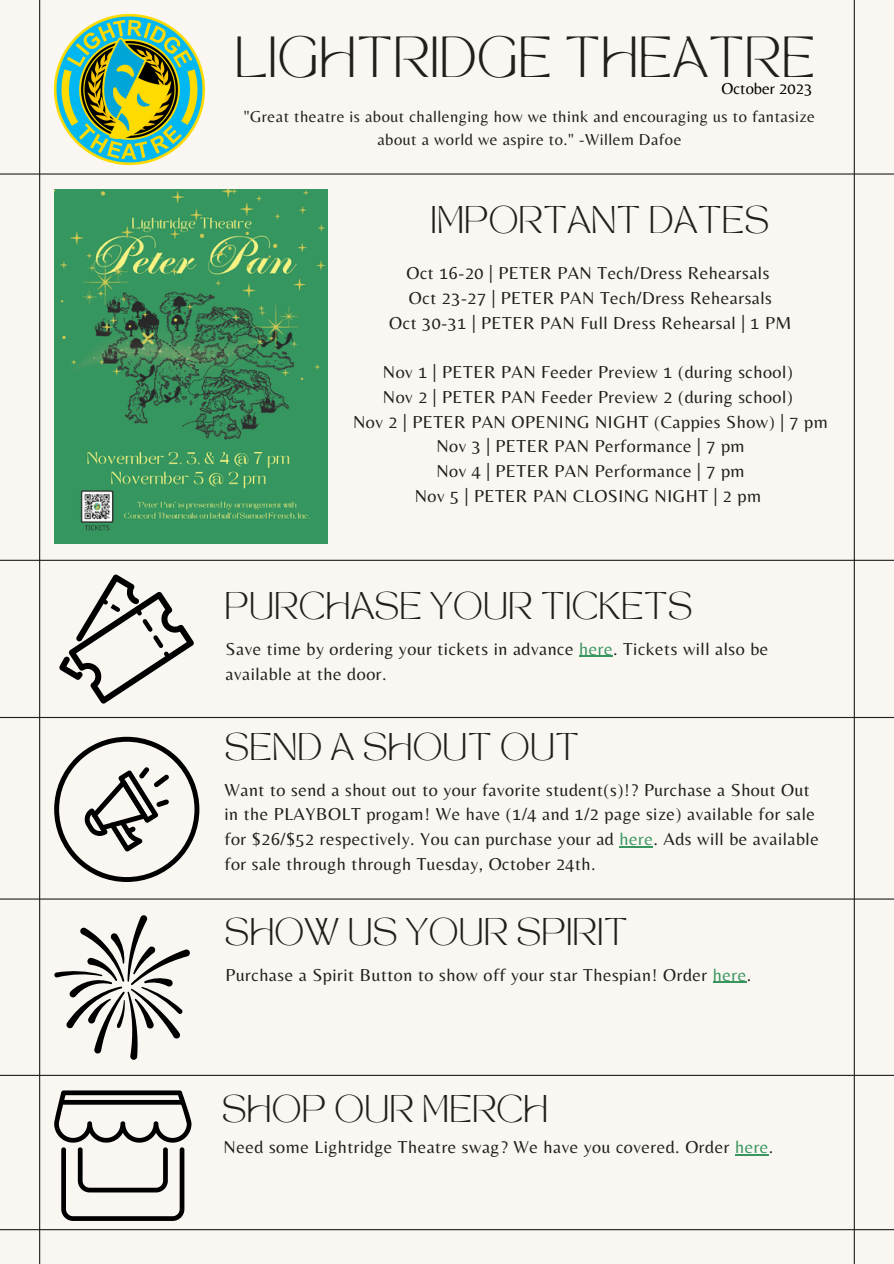
<style>
.page{position:relative;width:894px;height:1264px;background:#fff}
.page>*{position:absolute;margin:0;border:0;box-sizing:border-box;transform-origin:0 0}
.t1{font:40.5px "TAN MONCHERI Regular";letter-spacing:.005em;color:#211f1c}
.t2{font:27px "TAN MONCHERI Regular";letter-spacing:.005em;color:#211f1c}
.t3{font:18px/24.8px "Belleza";letter-spacing:.03em;color:#211f1c}
.t4{font:16.5px/22.5px "Belleza";letter-spacing:.03em;color:#211f1c;text-align:center}
.t5{font:16.5px "Belleza";color:#000}
.s1{color:#37955e}
</style>
<div class="page">
<div style="left:0;top:0;width:893px;height:1263px;background:#faf7f2"></div>
<hr style="left:0;top:173px;width:893px;height:2px;background:#211f1c">
<hr style="left:39px;top:0;width:1px;height:1263px;background:#211f1c">
<hr style="left:853px;top:0;width:1px;height:1263px;background:#211f1c">
<img style="left:45px;top:13px;width:170px;height:161px">
<hr style="left:0;top:559px;width:893px;height:2px;background:#211f1c">
<hr style="left:0;top:1228px;width:893px;height:2px;background:#211f1c">
<img style="left:54px;top:189px;width:273px;height:355px">
<svg style="left:54px;top:736px;width:145px;height:146px"></svg>
<hr style="left:619px;top:846px;width:34px;height:1px;background:#37955e">
<hr style="left:712px;top:981px;width:34px;height:1px;background:#37955e">
<svg style="left:54px;top:915px;width:136px;height:144px"></svg>
<hr style="left:0;top:717px;width:893px;height:1px;background:#211f1c">
<hr style="left:0;top:898px;width:893px;height:1px;background:#211f1c">
<svg style="left:54px;top:1090px;width:137px;height:130px"></svg>
<hr style="left:734px;top:1154px;width:34px;height:1px;background:#37955e">
<hr style="left:0;top:1074px;width:893px;height:1px;background:#211f1c">
<svg style="left:59px;top:574px;width:135px;height:129px"></svg>
<hr style="left:579px;top:656px;width:34px;height:1px;background:#37955e">
<p class="t1" style="left:234px;top:36px;width:582px">LIGHTRIDGE THEATRE</p>
<p class="t4" style="left:244px;top:105px;width:572px">"Great theatre is about challenging how we think and encouraging us to fantasize about a world we aspire to." -Willem Dafoe</p>
<p class="t5" style="left:721px;top:79px;width:92px">October 2023</p>
<p class="t2" style="left:430px;top:206px;width:340px">IMPORTANT DATES</p>
<p class="t3" style="left:406px;top:260px;width:364px">Oct 16-20 | PETER PAN Tech/Dress Rehearsals</p>
<p class="t3" style="left:409px;top:285px;width:364px">Oct 23-27 | PETER PAN Tech/Dress Rehearsals</p>
<p class="t3" style="left:389px;top:310px;width:403px">Oct 30-31 | PETER PAN Full Dress Rehearsal | 1 PM</p>
<p class="t3" style="left:383px;top:359px;width:411px">Nov 1 | PETER PAN Feeder Preview 1 (during school)</p>
<p class="t3" style="left:383px;top:384px;width:411px">Nov 2 | PETER PAN Feeder Preview 2 (during school)</p>
<p class="t3" style="left:353px;top:409px;width:476px">Nov 2 | PETER PAN OPENING NIGHT (Cappies Show) | 7 pm</p>
<p class="t3" style="left:436px;top:433px;width:309px">Nov 3 | PETER PAN Performance | 7 pm</p>
<p class="t3" style="left:436px;top:458px;width:309px">Nov 4 | PETER PAN Performance | 7 pm</p>
<p class="t3" style="left:414px;top:483px;width:347px">Nov 5 | PETER PAN CLOSING NIGHT | 2 pm</p>
<p class="t2" style="left:224px;top:591px;width:469px">PURCHASE YOUR TICKETS</p>
<p class="t3" style="left:225px;top:636px;width:544px">Save time by ordering your tickets in advance <span class="s1">here</span>. Tickets will also be available at the door.</p>
<p class="t2" style="left:224px;top:732px;width:356px">SEND A SHOUT OUT</p>
<p class="t3" style="left:224px;top:777px;width:595px">Want to send a shout out to your favorite student(s)!? Purchase a Shout Out in the PLAYBOLT progam! We have (1/4 and 1/2 page size) available for sale for $26/$52 respectively. You can purchase your ad <span class="s1">here</span>. Ads will be available for sale through through Tuesday, October 24th.</p>
<p class="t2" style="left:224px;top:917px;width:404px">SHOW US YOUR SPIRIT</p>
<p class="t3" style="left:225px;top:961px;width:527px">Purchase a Spirit Button to show off your star Thespian! Order <span class="s1">here</span>.</p>
<p class="t2" style="left:222px;top:1094px;width:328px">SHOP OUR MERCH</p>
<p class="t3" style="left:223px;top:1134px;width:551px">Need some Lightridge Theatre swag? We have you covered. Order <span class="s1">here</span>.</p>
</div>
